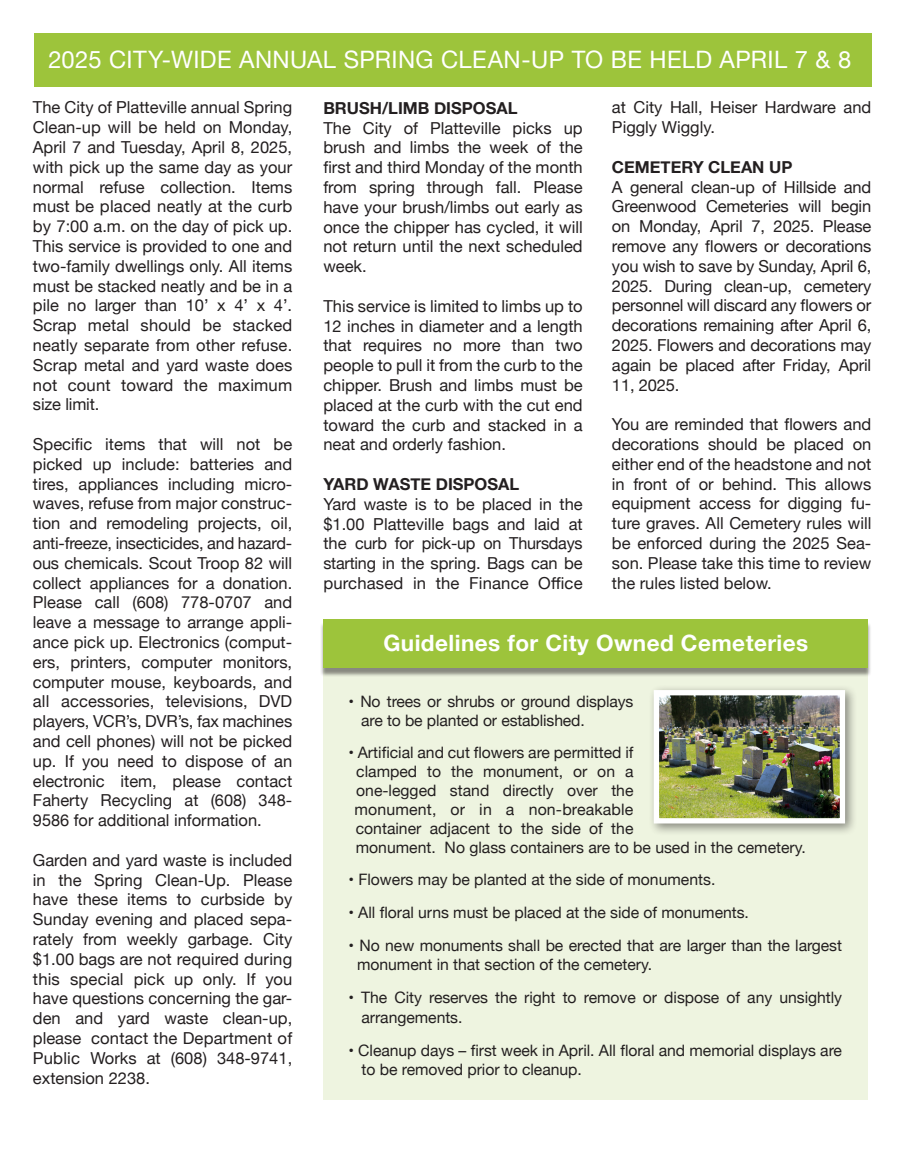
<style>
.page{position:relative;width:905px;height:1161px;background:#fff}
.page>*{position:absolute;margin:0;border:0;box-sizing:border-box;transform-origin:0 0}
.t1{font:24px "Helvetica Neue";letter-spacing:.015em;color:#fff}
.t2{font:700 22.5px "Helvetica Neue";letter-spacing:.02em;color:#fff}
.t3{font:16.5px/19.8px "Helvetica Neue";color:#231f20;text-align:justify}
.t4{font:700 16.5px "Helvetica Neue";color:#231f20}
.t5{font:15.75px/18.9px "Helvetica Neue";letter-spacing:-.005em;color:#231f20}
</style>
<div class="page">
<div style="left:34px;top:33px;width:837px;height:54px;background:#9dc43b"></div>
<div style="left:323px;top:662px;width:545px;height:438px;background:#eef4e0"></div>
<div style="left:320px;top:622px;width:551px;height:56px;background:#231f20;opacity:.5"></div>
<div style="left:323px;top:619px;width:545px;height:49px;background:#9dc43b"></div>
<div style="left:648px;top:684px;width:209px;height:152px;background:#231f20;opacity:.5"></div>
<img style="left:659px;top:696px;width:180px;height:121px">
<div style="left:653px;top:690px;width:192px;height:133px;border:5px solid #fff"></div>
<p class="t1" style="left:48px;top:42px;width:804px">2025 CITY-WIDE ANNUAL SPRING CLEAN-UP TO BE HELD APRIL 7 &amp; 8</p>
<p class="t3" style="left:33px;top:99px;width:261px">The City of Platteville annual Spring Clean-up will be held on Monday, April 7 and Tuesday, April 8, 2025, with pick up the same day as your normal refuse collection. Items must be placed neatly at the curb by 7:00 a.m. on the day of pick up.<br>This service is provided to one and two-family dwellings only. All items must be stacked neatly and be in a pile no larger than 10’ x 4’ x 4’.<br>Scrap metal should be stacked neatly separate from other refuse.<br>Scrap metal and yard waste does not count toward the maximum size limit.</p>
<p class="t3" style="left:33px;top:435px;width:261px">Specific items that will not be picked up include: batteries and tires, appliances including micro&shy;waves, refuse from major construc&shy;tion and remodeling projects, oil, anti-freeze, insecticides, and hazard&shy;ous chemicals. Scout Troop 82 will collect appliances for a donation.<br>Please call (608) 778-0707 and leave a message to arrange appli&shy;ance pick up. Electronics (comput&shy;ers, printers, computer monitors, computer mouse, keyboards, and all accessories, televisions, DVD players, VCR’s, DVR’s, fax machines and cell phones) will not be picked up. If you need to dispose of an electronic item, please contact Faherty Recycling at (608) 348- 9586 for additional information.</p>
<p class="t3" style="left:33px;top:851px;width:261px">Garden and yard waste is included in the Spring Clean-Up. Please have these items to curbside by Sunday evening and placed sepa&shy;rately from weekly garbage. City $1.00 bags are not required during this special pick up only. If you have questions concerning the gar&shy;den and yard waste clean-up, please contact the Department of Public Works at (608) 348-9741, extension 2238.</p>
<p class="t3" style="left:612px;top:99px;width:261px">at City Hall, Heiser Hardware and<br>Piggly Wiggly.</p>
<p class="t4" style="left:612px;top:154px;width:182px">CEMETERY CLEAN UP</p>
<p class="t3" style="left:612px;top:178px;width:261px">A general clean-up of Hillside and Greenwood Cemeteries will begin on Monday, April 7, 2025. Please remove any flowers or decorations you wish to save by Sunday, April 6, 2025. During clean-up, cemetery personnel will discard any flowers or decorations remaining after April 6, 2025. Flowers and decorations may again be placed after Friday, April 11, 2025.</p>
<p class="t3" style="left:612px;top:415px;width:261px">You are reminded that flowers and decorations should be placed on either end of the headstone and not in front of or behind. This allows equipment access for digging fu&shy;ture graves. All Cemetery rules will be enforced during the 2025 Sea&shy;son. Please take this time to review the rules listed below.</p>
<p class="t4" style="left:323px;top:95px;width:196px">BRUSH/LIMB DISPOSAL</p>
<p class="t3" style="left:323px;top:119px;width:261px">The City of Platteville picks up brush and limbs the week of the first and third Monday of the month from spring through fall. Please have your brush/limbs out early as once the chipper has cycled, it will not return until the next scheduled week.</p>
<p class="t3" style="left:323px;top:297px;width:261px">This service is limited to limbs up to 12 inches in diameter and a length that requires no more than two people to pull it from the curb to the chipper. Brush and limbs must be placed at the curb with the cut end toward the curb and stacked in a neat and orderly fashion.</p>
<p class="t4" style="left:323px;top:471px;width:197px">YARD WASTE DISPOSAL</p>
<p class="t3" style="left:323px;top:495px;width:261px">Yard waste is to be placed in the $1.00 Platteville bags and laid at the curb for pick-up on Thursdays starting in the spring. Bags can be purchased in the Finance Office</p>
<p class="t2" style="left:383px;top:625px;width:426px">Guidelines for City Owned Cemeteries</p>
<p class="t5" style="left:361px;top:693px;width:274px;text-indent:-13px">• No trees or shrubs or ground displays are to be planted or established.</p>
<p class="t5" style="left:348px;top:744px;width:286px">• Artificial and cut flowers are permitted if</p>
<p class="t5" style="left:354px;top:763px;width:453px">clamped to the monument, or on a<br>one-legged stand directly over the<br>monument, or in a non-breakable<br>container adjacent to the side of the<br>monument. No glass containers are to be used in the cemetery.</p>
<p class="t5" style="left:348px;top:871px;width:368px">• Flowers may be planted at the side of monuments.</p>
<p class="t5" style="left:348px;top:904px;width:402px">• All floral urns must be placed at the side of monuments.</p>
<p class="t5" style="left:357px;top:936px;width:486px;line-height:19.5px;text-indent:-9px">• No new monuments shall be erected that are larger than the largest monument in that section of the cemetery.</p>
<p class="t5" style="left:361px;top:989px;width:482px;line-height:19.5px;text-indent:-13px">• The City reserves the right to remove or dispose of any unsightly arrangements.</p>
<p class="t5" style="left:361px;top:1041px;width:482px;line-height:19.5px;text-indent:-13px">• Cleanup days – first week in April. All floral and memorial displays are to be removed prior to cleanup.</p>
</div>
